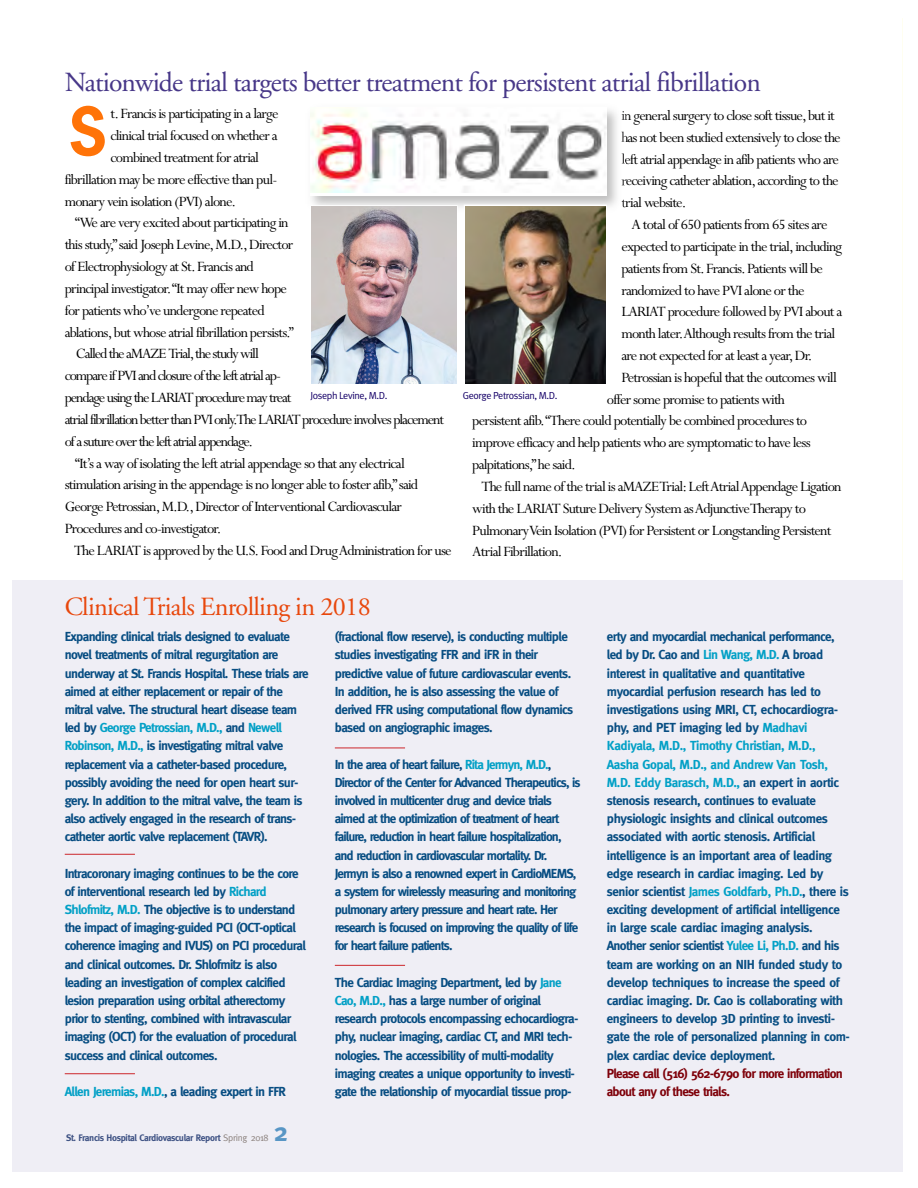
<style>
.page{position:relative;width:918px;height:1188px;background:#fff}
.page>*{position:absolute;margin:0;border:0;box-sizing:border-box;transform-origin:0 0}
.t1{font:700 63.15px "News Gothic";color:#ff7308}
.t2{font:27.6px "Adobe Garamond";letter-spacing:-.03em;color:#473788}
.t3{font:26.25px "Adobe Garamond";letter-spacing:-.025em;color:#e8470c}
.t4{font:700 26.25px "Meta";color:#5896c5}
.t5{font:16.05px/21.9px "Perpetua";letter-spacing:-.05em;color:#000}
.t6{font:16.05px "Perpetua";letter-spacing:-.07em;color:#000}
.t7{font:700 13.05px/18.1px "Meta";letter-spacing:-.05em;color:#074d82}
.t8{font:700 13.05px/18.1px "Meta";letter-spacing:-.03em;color:#074d82}
.t9{font:700 13.05px/18.1px "Meta";letter-spacing:-.055em;color:#7e0009}
.t10{font:10.2px "Meta Plus Normal";letter-spacing:-.035em;color:#150168}
.t11{font:700 9.45px "Meta";letter-spacing:-.035em;color:#3d5183}
.s1{color:#02a0c6}
.s2{font-family:"Meta Plus Normal";font-weight:400;color:#8a807c}
</style>
<div class="page">
<hr style="left:903px;top:19px;width:1px;height:682px;background:#fffef0">
<div style="left:12px;top:580px;width:891px;height:591px;background:#efeef5"></div>
<svg style="left:334px;top:747px;width:71px;height:2px"></svg>
<svg style="left:64px;top:854px;width:71px;height:1px"></svg>
<svg style="left:334px;top:965px;width:71px;height:1px"></svg>
<svg style="left:64px;top:1073px;width:71px;height:1px"></svg>
<img style="left:622px;top:111px;width:4px;height:9px">
<svg style="left:621px;top:132px;width:5px;height:10px"></svg>
<img style="left:622px;top:153px;width:4px;height:11px">
<svg style="left:621px;top:179px;width:5px;height:7px"></svg>
<svg style="left:622px;top:199px;width:4px;height:9px"></svg>
<img style="left:310px;top:107px;width:297px;height:86px">
<div style="left:464px;top:205px;width:143px;height:180px;border:1px solid #fff"></div>
<img style="left:465px;top:206px;width:140px;height:178px">
<div style="left:310px;top:205px;width:148px;height:180px;border:1px solid #fff"></div>
<img style="left:312px;top:207px;width:144px;height:177px">
<h2 class="t2" style="left:65px;top:71px;width:698px">Nationwide trial targets better treatment for persistent atrial fibrillation</h2>
<h1 class="t1" style="left:68px;top:106px;width:40px">S</h1>
<p class="t5" style="left:111px;top:105px;width:170px">t. Francis is participating in a large</p>
<p class="t5" style="left:111px;top:126px;width:169px">clinical trial focused on whether a</p>
<p class="t5" style="left:111px;top:148px;width:150px">combined treatment for atrial</p>
<p class="t5" style="left:65px;top:170px;width:214px">fibrillation may be more effective than pul-</p>
<p class="t5" style="left:65px;top:192px;width:173px">monary vein isolation (PVI) alone.</p>
<p class="t5" style="left:75px;top:214px;width:215px">“We are very excited about participating in</p>
<p class="t5" style="left:65px;top:236px;width:230px">this study,” said Joseph Levine, M.D., Director</p>
<p class="t5" style="left:65px;top:257px;width:191px">of Electrophysiology at St. Francis and</p>
<p class="t5" style="left:65px;top:279px;width:224px">principal investigator. “It may offer new hope</p>
<p class="t5" style="left:65px;top:301px;width:202px">for patients who’ve undergone repeated</p>
<p class="t5" style="left:65px;top:323px;width:231px">ablations, but whose atrial fibrillation persists.”</p>
<p class="t6" style="left:76px;top:348px;width:184px">Called the aMAZE Trial,the study will</p>
<p class="t6" style="left:65px;top:370px;width:218px">compare if PVI and closure of the left atrial ap-</p>
<p class="t6" style="left:65px;top:392px;width:228px">pendage using the LARIAT procedure may treat</p>
<p class="t6" style="left:65px;top:414px;width:381px">atrial fibrillation better than PVI only.The LARIAT procedure involves placement</p>
<p class="t6" style="left:65px;top:436px;width:190px">of a suture over the left atrial appendage.</p>
<p class="t5" style="left:75px;top:454px;width:331px">“It’s a way of isolating the left atrial appendage so that any electrical</p>
<p class="t5" style="left:65px;top:476px;width:355px">stimulation arising in the appendage is no longer able to foster afib,” said</p>
<p class="t5" style="left:65px;top:498px;width:339px">George Petrossian, M.D., Director of Interventional Cardiovascular</p>
<p class="t5" style="left:65px;top:519px;width:158px">Procedures and co-investigator.</p>
<p class="t5" style="left:74px;top:541px;width:379px">The LARIAT is approved by the U.S. Food and Drug Administration for use</p>
<p class="t5" style="left:621px;top:106px;width:221px">in general surgery to close soft tissue, but it has not been studied extensively to close the left atrial appendage in afib patients who are receiving catheter ablation, according to the trial website.</p>
<p class="t5" style="left:631px;top:215px;width:198px">A total of 650 patients from 65 sites are</p>
<p class="t5" style="left:621px;top:237px;width:222px">expected to participate in the trial, including</p>
<p class="t5" style="left:621px;top:259px;width:203px">patients from St. Francis. Patients will be</p>
<p class="t5" style="left:621px;top:281px;width:185px">randomized to have PVI alone or the</p>
<p class="t5" style="left:621px;top:303px;width:222px">LARIAT procedure followed by PVI about a</p>
<p class="t5" style="left:621px;top:325px;width:215px">month later. Although results from the trial</p>
<p class="t5" style="left:621px;top:346px;width:193px">are not expected for at least a year, Dr.</p>
<p class="t5" style="left:621px;top:368px;width:217px">Petrossian is hopeful that the outcomes will</p>
<p class="t5" style="left:607px;top:390px;width:180px">offer some promise to patients with</p>
<p class="t5" style="left:472px;top:412px;width:336px">persistent afib. “There could potentially be combined procedures to</p>
<p class="t5" style="left:472px;top:434px;width:340px">improve efficacy and help patients who are symptomatic to have less</p>
<p class="t5" style="left:472px;top:456px;width:105px">palpitations,” he said.</p>
<p class="t5" style="left:482px;top:477px;width:362px">The full name of the trial is aMAZE Trial: Left Atrial Appendage Ligation</p>
<p class="t5" style="left:472px;top:499px;width:335px">with the LARIAT Suture Delivery System as Adjunctive Therapy to</p>
<p class="t5" style="left:472px;top:521px;width:361px">Pulmonary Vein Isolation (PVI) for Persistent or Longstanding Persistent</p>
<p class="t5" style="left:472px;top:543px;width:92px">Atrial Fibrillation.</p>
<p class="t10" style="left:310px;top:391px;width:79px">Joseph Levine, M.D.</p>
<p class="t10" style="left:463px;top:391px;width:96px">George Petrossian, M.D.</p>
<h3 class="t3" style="left:65px;top:596px;width:308px">Clinical Trials Enrolling in 2018</h3>
<p class="t7" style="left:65px;top:628px;width:245px">Expanding clinical trials designed to evaluate novel treatments of mitral regurgitation are underway at St. Francis Hospital. These trials are aimed at either replacement or repair of the mitral valve. The structural heart disease team led by <span class="s1">George Petrossian, M.D.,</span> and <span class="s1">Newell Robinson, M.D.,</span> is investigating mitral valve replacement via a catheter-based procedure, possibly avoiding the need for open heart sur&shy;gery. In addition to the mitral valve, the team is also actively engaged in the research of trans&shy;catheter aortic valve replacement (TAVR).</p>
<p class="t7" style="left:65px;top:865px;width:243px">Intracoronary imaging continues to be the core of interventional research led by <span class="s1">Richard Shlofmitz, M.D.</span> The objective is to understand the impact of imaging-guided PCI (OCT-optical coherence imaging and IVUS) on PCI procedural and clinical outcomes. Dr. Shlofmitz is also leading an investigation of complex calcified lesion preparation using orbital atherectomy prior to stenting, combined with intravascular imaging (OCT) for the evaluation of procedural success and clinical outcomes.</p>
<p class="t7" style="left:65px;top:1083px;width:223px"><span class="s1">Allen Jeremias, M.D.</span>, a leading expert in FFR</p>
<p class="t11" style="left:66px;top:1133px;width:204px">St. Francis Hospital Cardiovascular Report <span class="s2">Spring 2018</span></p>
<h3 class="t4" style="left:274px;top:1120px;width:16px">2</h3>
<p class="t7" style="left:335px;top:628px;width:240px">(fractional flow reserve), is conducting multiple studies investigating FFR and iFR in their predictive value of future cardiovascular events.<br>In addition, he is also assessing the value of derived FFR using computational flow dynamics based on angiographic images.</p>
<p class="t7" style="left:335px;top:756px;width:247px">In the area of heart failure, <span class="s1">Rita Jermyn, M.D.</span>, Director of the Center for Advanced Therapeutics, is involved in multicenter drug and device trials aimed at the optimization of treatment of heart failure, reduction in heart failure hospitalization, and reduction in cardiovascular mortality. Dr.<br>Jermyn is also a renowned expert in CardioMEMS, a system for wirelessly measuring and monitoring pulmonary artery pressure and heart rate. Her research is focused on improving the quality of life for heart failure patients.</p>
<p class="t7" style="left:335px;top:974px;width:245px">The Cardiac Imaging Department, led by <span class="s1">Jane Cao, M.D.,</span> has a large number of original research protocols encompassing echocardiogra&shy;phy, nuclear imaging, cardiac CT, and MRI tech&shy;nologies. The accessibility of multi-modality imaging creates a unique opportunity to investi&shy;gate the relationship of myocardial tissue prop-</p>
<p class="t8" style="left:607px;top:628px;width:245px">erty and myocardial mechanical performance, led by Dr. Cao and <span class="s1">Lin Wang, M.D.</span> A broad interest in qualitative and quantitative myocardial perfusion research has led to investigations using MRI, CT, echocardiogra&shy;phy, and PET imaging led by <span class="s1">Madhavi Kadiyala, M.D., Timothy Christian, M.D., Aasha Gopal, M.D., and Andrew Van Tosh, M.D. Eddy Barasch, M.D.,</span> an expert in aortic stenosis research, continues to evaluate physiologic insights and clinical outcomes associated with aortic stenosis. Artificial intelligence is an important area of leading edge research in cardiac imaging. Led by senior scientist <span class="s1">James Goldfarb, Ph.D.</span>, there is exciting development of artificial intelligence in large scale cardiac imaging analysis.<br>Another senior scientist <span class="s1">Yulee Li, Ph.D.</span> and his team are working on an NIH funded study to develop techniques to increase the speed of cardiac imaging. Dr. Cao is collaborating with engineers to develop 3D printing to investi&shy;gate the role of personalized planning in com&shy;plex cardiac device deployment.</p>
<p class="t9" style="left:607px;top:1065px;width:238px">Please call (516) 562-6790 for more information about any of these trials.</p>
</div>
